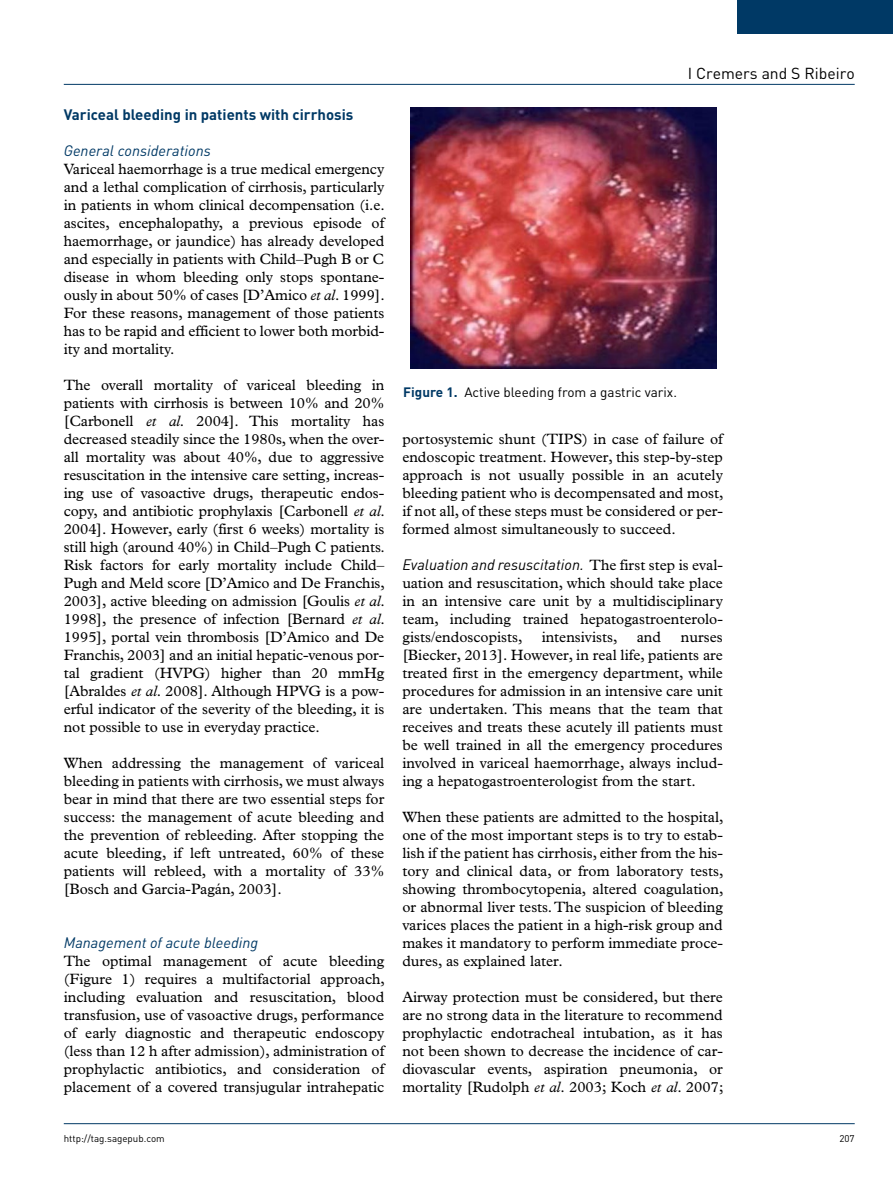
<style>
.page{position:relative;width:893px;height:1191px;background:#fff}
.page>*{position:absolute;margin:0;border:0;box-sizing:border-box;transform-origin:0 0}
.t1{font:15.75px "DIN";color:#000}
.t2{font:15px/18px "Plantin Std";color:#000;text-align:justify}
.t3{font:italic 15px "DIN";color:#003965}
.t4{font:italic 15px "DIN";color:#000}
.t5{font:700 15px "DIN";color:#003965}
.t6{font:13.5px "DIN";color:#000}
.t7{font:9.75px "DIN";color:#000}
.s1{font-style:italic}
.s2{font-weight:700;color:#003965}
.s3{font-family:"Plantin Std";font-style:normal}
</style>
<div class="page">
<hr style="left:64px;top:84px;width:791px;height:1px;background:#003965">
<hr style="left:64px;top:1123px;width:791px;height:1px;background:#003965">
<div style="left:738px;top:0;width:155px;height:34px;background:#003965"></div>
<img style="left:411px;top:107px;width:306px;height:262px">
<p class="t5" style="left:64px;top:105px;width:291px">Variceal bleeding in patients with cirrhosis</p>
<p class="t3" style="left:64px;top:141px;width:148px">General considerations</p>
<p class="t2" style="left:64px;top:160px;width:323px">Variceal haemorrhage is a true medical emergency and a lethal complication of cirrhosis, particularly in patients in whom clinical decompensation (i.e. ascites, encephalopathy, a previous episode of haemorrhage, or jaundice) has already developed and especially in patients with Child–Pugh B or C disease in whom bleeding only stops spontane&shy;ously in about 50% of cases [D’Amico <span class="s1">et al</span>. 1999].<br>For these reasons, management of those patients has to be rapid and efficient to lower both morbid&shy;ity and mortality.</p>
<p class="t2" style="left:64px;top:376px;width:323px">The overall mortality of variceal bleeding in patients with cirrhosis is between 10% and 20% [Carbonell <span class="s1">et al</span>. 2004]. This mortality has decreased steadily since the 1980s, when the over&shy;all mortality was about 40%, due to aggressive resuscitation in the intensive care setting, increas&shy;ing use of vasoactive drugs, therapeutic endos&shy;copy, and antibiotic prophylaxis [Carbonell <span class="s1">et al</span>.<br>2004]. However, early (first 6 weeks) mortality is still high (around 40%) in Child–Pugh C patients.<br>Risk factors for early mortality include Child– Pugh and Meld score [D’Amico and De Franchis, 2003], active bleeding on admission [Goulis <span class="s1">et al</span>.<br>1998], the presence of infection [Bernard <span class="s1">et al</span>.<br>1995], portal vein thrombosis [D’Amico and De Franchis, 2003] and an initial hepatic-venous por&shy;tal gradient (HVPG) higher than 20 mmHg [Abraldes <span class="s1">et al</span>. 2008]. Although HPVG is a pow&shy;erful indicator of the severity of the bleeding, it is not possible to use in everyday practice.</p>
<p class="t2" style="left:64px;top:754px;width:322px">When addressing the management of variceal bleeding in patients with cirrhosis, we must always bear in mind that there are two essential steps for success: the management of acute bleeding and the prevention of rebleeding. After stopping the acute bleeding, if left untreated, 60% of these patients will rebleed, with a mortality of 33% [Bosch and Garcia-Pagán, 2003].</p>
<p class="t3" style="left:64px;top:933px;width:196px">Management of acute bleeding</p>
<p class="t2" style="left:64px;top:952px;width:323px">The optimal management of acute bleeding (Figure 1) requires a multifactorial approach, including evaluation and resuscitation, blood transfusion, use of vasoactive drugs, performance of early diagnostic and therapeutic endoscopy (less than 12 h after admission), administration of prophylactic antibiotics, and consideration of placement of a covered transjugular intrahepatic</p>
<p class="t1" style="left:688px;top:63px;width:168px">I Cremers and S Ribeiro</p>
<p class="t6" style="left:403px;top:383px;width:275px"><span class="s2">Figure 1.</span> Active bleeding from a gastric varix.</p>
<p class="t2" style="left:402px;top:430px;width:323px">portosystemic shunt (TIPS) in case of failure of endoscopic treatment. However, this step-by-step approach is not usually possible in an acutely bleeding patient who is decompensated and most, if not all, of these steps must be considered or per&shy;formed almost simultaneously to succeed.</p>
<p class="t4" style="left:402px;top:555px;width:322px">Evaluation and resuscitation. <span class="s3">The first step is eval-</span></p>
<p class="t2" style="left:402px;top:574px;width:322px">uation and resuscitation, which should take place in an intensive care unit by a multidisciplinary team, including trained hepatogastroenterolo&shy;gists/endoscopists,</p>
<p class="t2" style="left:542px;top:628px;width:77px">intensivists,</p>
<p class="t2" style="left:637px;top:628px;width:26px">and</p>
<p class="t2" style="left:402px;top:628px;width:322px;text-indent:279px">nurses [Biecker, 2013]. However, in real life, patients are treated first in the emergency department, while procedures for admission in an intensive care unit are undertaken. This means that the team that receives and treats these acutely ill patients must be well trained in all the emergency procedures involved in variceal haemorrhage, always includ&shy;ing a hepatogastroenterologist from the start.</p>
<p class="t2" style="left:402px;top:808px;width:323px">When these patients are admitted to the hospital, one of the most important steps is to try to estab&shy;lish if the patient has cirrhosis, either from the his&shy;tory and clinical data, or from laboratory tests, showing thrombocytopenia, altered coagulation, or abnormal liver tests. The suspicion of bleeding varices places the patient in a high-risk group and makes it mandatory to perform immediate proce&shy;dures, as explained later.</p>
<p class="t2" style="left:402px;top:988px;width:323px">Airway protection must be considered, but there are no strong data in the literature to recommend prophylactic endotracheal intubation, as it has not been shown to decrease the incidence of car&shy;diovascular events, aspiration pneumonia, or mortality [Rudolph <span class="s1">et al</span>. 2003; Koch <span class="s1">et al</span>. 2007;</p>
<p class="t7" style="left:64px;top:1132px;width:103px">http://tag.sagepub.com</p>
<p class="t7" style="left:839px;top:1132px;width:17px">207</p>
</div>
